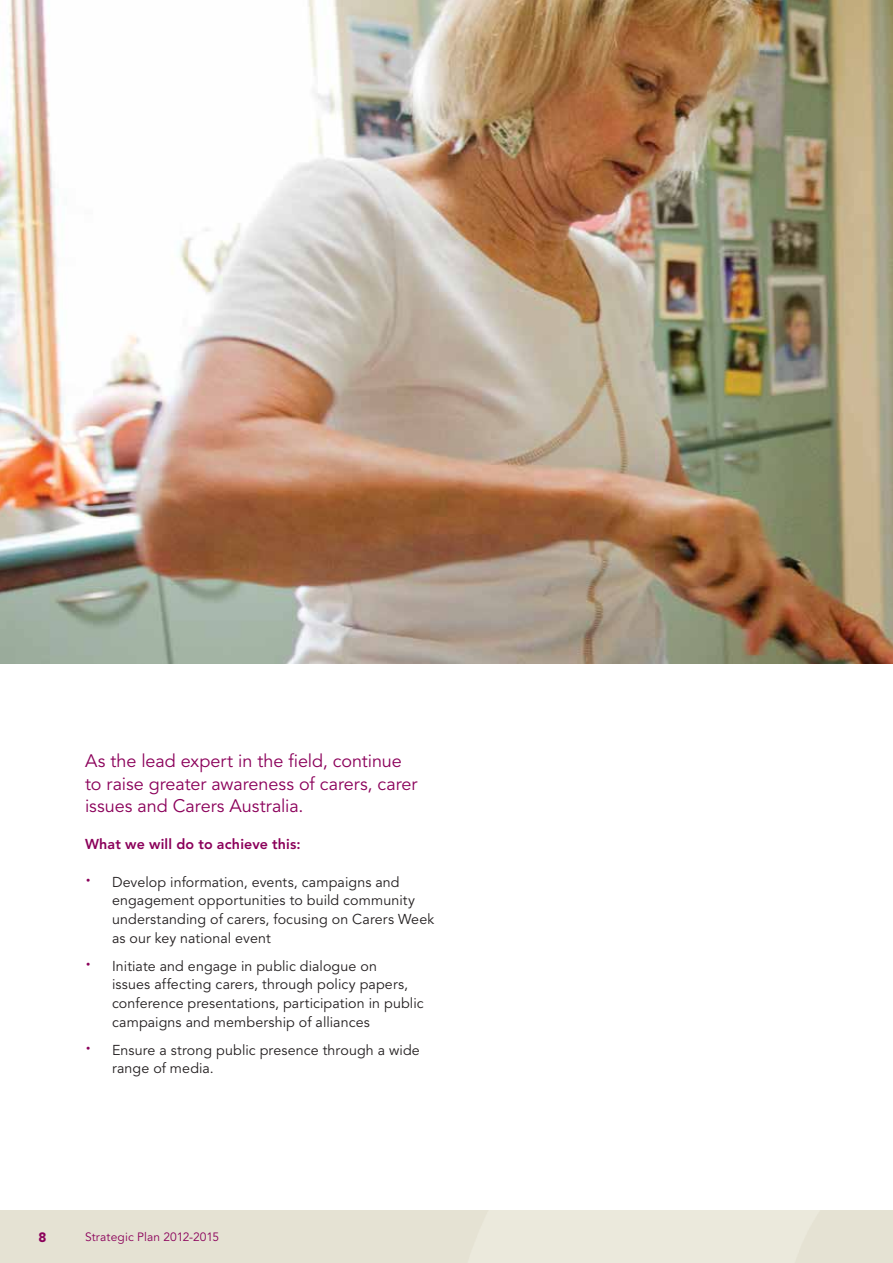
<style>
.page{position:relative;width:893px;height:1263px;background:#fff}
.page>*{position:absolute;margin:0;border:0;box-sizing:border-box;transform-origin:0 0}
.t1{font:18px/22.5px "Avenir LT Std";letter-spacing:-.005em;color:#8b005a}
.t2{font:14.25px/18.8px "Avenir LT Std";letter-spacing:.01em;color:#231f20}
.t3{font:800 14.25px "Avenir LT Std";letter-spacing:.015em;color:#8b005a}
.t4{font:900 13.5px "Avenir LT Std";color:#8b005a}
.t5{font:12px "Avenir LT Std";letter-spacing:.01em;color:#8b005a}
.s1{font-weight:500;font-size:22.5px;color:#8b005a}
</style>
<div class="page">
<img style="left:0;top:0;width:893px;height:663px">
<p class="t1" style="left:85px;top:750px;width:334px">As the lead expert in the field, continue to raise greater awareness of carers, carer issues and Carers Australia.</p>
<p class="t3" style="left:85px;top:835px;width:217px">What we will do to achieve this:</p>
<p class="t2" style="left:112px;top:873px;width:324px;text-indent:-27px"><span class="s1">∙</span> Develop information, events, campaigns and engagement opportunities to build community understanding of carers, focusing on Carers Week as our key national event</p>
<p class="t2" style="left:112px;top:957px;width:313px;text-indent:-27px"><span class="s1">∙</span> Initiate and engage in public dialogue on<br>issues affecting carers, through policy papers, conference presentations, participation in public campaigns and membership of alliances</p>
<p class="t2" style="left:112px;top:1041px;width:309px;text-indent:-27px"><span class="s1">∙</span> Ensure a strong public presence through a wide range of media.</p>
<p class="t4" style="left:39px;top:1229px;width:9px">8</p>
<p class="t5" style="left:85px;top:1230px;width:136px">Strategic Plan 2012-2015</p>
</div>
